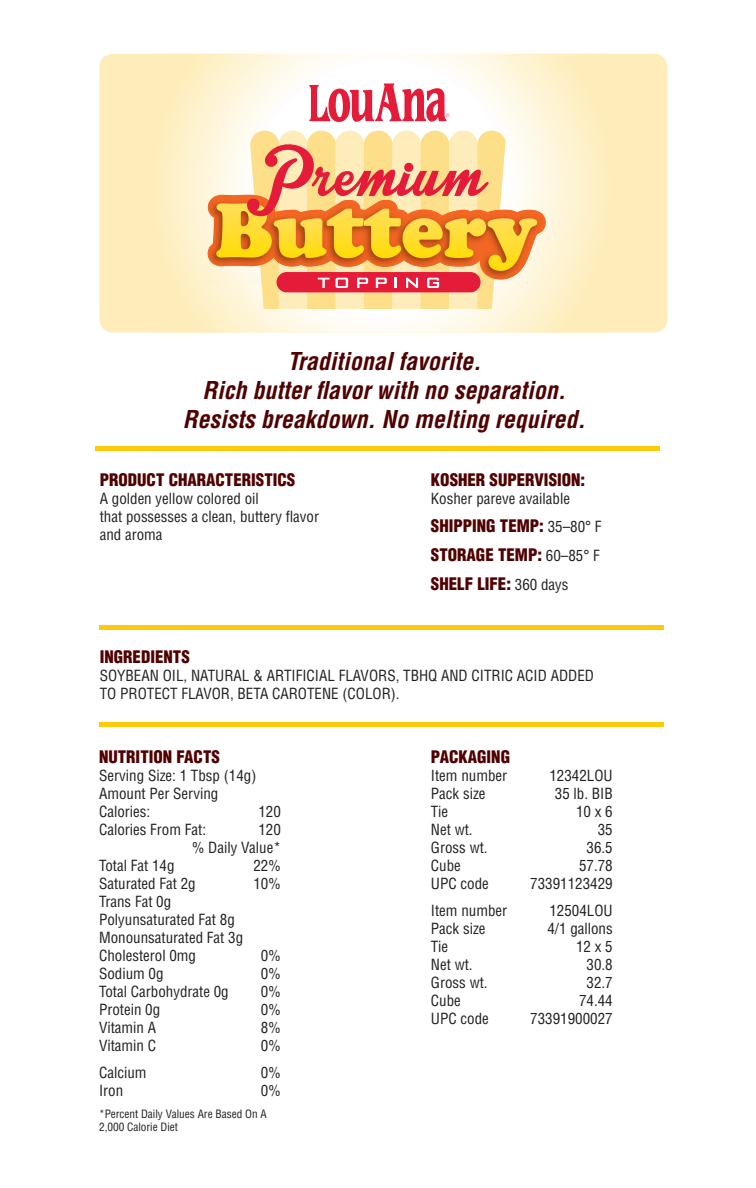
<style>
.page{position:relative;width:756px;height:1188px;background:#fff}
.page>*{position:absolute;margin:0;border:0;box-sizing:border-box;transform-origin:0 0}
.t1{font:italic 700 condensed 24px/28.8px "Helvetica";color:#500101;text-align:center}
.t2{font:900 condensed 16.8px/28.7px "Helvetica";color:#500101;text-align:justify}
.t3{font:condensed 15px/18px "Helvetica";color:#231f20}
.t4{font:condensed 11.25px/13.5px "Helvetica";color:#231f20}
.s1{font-weight:400;font-size:15px;color:#231f20}
</style>
<div class="page">
<div style="left:99px;top:54px;width:568px;height:279px;background:#feedba"></div>
<svg style="left:151px;top:54px;width:460px;height:279px"></svg>
<hr style="left:99px;top:626px;width:565px;height:4px;background:#feca0a">
<hr style="left:96px;top:446px;width:564px;height:4px;background:#feca0a">
<hr style="left:99px;top:722px;width:565px;height:4px;background:#feca0a">
<svg style="left:309px;top:83px;width:140px;height:40px"></svg>
<svg style="left:208px;top:131px;width:338px;height:178px;background:#f5b67a"></svg>
<h1 class="t1" style="left:183px;top:347px;width:404px">Traditional favorite.<br>Rich butter flavor with no separation.<br>Resists breakdown. No melting required.</h1>
<p class="t2" style="left:100px;top:465px;width:197px">PRODUCT CHARACTERISTICS</p>
<p class="t3" style="left:100px;top:489px;width:221px">A golden yellow colored oil<br>that possesses a clean, buttery flavor and aroma</p>
<p class="t2" style="left:431px;top:465px;width:156px">KOSHER SUPERVISION:</p>
<p class="t3" style="left:431px;top:489px;width:141px">Kosher pareve available</p>
<p class="t2" style="left:431px;top:512px;width:172px">SHIPPING TEMP: <span class="s1">35–80° F </span>STORAGE TEMP: <span class="s1">60–85° F </span>SHELF LIFE: <span class="s1">360 days</span></p>
<p class="t2" style="left:100px;top:642px;width:92px">INGREDIENTS</p>
<p class="t3" style="left:100px;top:666px;width:496px">SOYBEAN OIL, NATURAL &amp; ARTIFICIAL FLAVORS, TBHQ AND CITRIC ACID ADDED<br>TO PROTECT FLAVOR, BETA CAROTENE (COLOR).</p>
<p class="t2" style="left:99px;top:742px;width:122px">NUTRITION FACTS</p>
<p class="t3" style="left:99px;top:766px;width:159px">Serving Size: 1 Tbsp (14g)<br>Amount Per Serving<br>Calories:</p>
<p class="t3" style="left:258px;top:802px;width:24px">120</p>
<p class="t3" style="left:99px;top:820px;width:109px">Calories From Fat:</p>
<p class="t3" style="left:192px;top:820px;width:90px;text-align:right">120<br>% Daily Value*</p>
<p class="t3" style="left:99px;top:856px;width:77px">Total Fat 14g</p>
<p class="t3" style="left:253px;top:856px;width:29px">22%</p>
<p class="t3" style="left:99px;top:874px;width:98px">Saturated Fat 2g</p>
<p class="t3" style="left:253px;top:874px;width:29px">10%</p>
<p class="t3" style="left:99px;top:892px;width:146px">Trans Fat 0g<br>Polyunsaturated Fat 8g<br>Monounsaturated Fat 3g<br>Cholesterol 0mg</p>
<p class="t3" style="left:261px;top:946px;width:21px">0%</p>
<p class="t3" style="left:99px;top:964px;width:66px">Sodium 0g</p>
<p class="t3" style="left:261px;top:964px;width:21px">0%</p>
<p class="t3" style="left:99px;top:982px;width:131px">Total Carbohydrate 0g</p>
<p class="t3" style="left:261px;top:982px;width:21px">0%</p>
<p class="t3" style="left:99px;top:1000px;width:63px">Protein 0g</p>
<p class="t3" style="left:261px;top:1000px;width:21px">0%</p>
<p class="t3" style="left:99px;top:1018px;width:59px">Vitamin A</p>
<p class="t3" style="left:261px;top:1018px;width:21px">8%</p>
<p class="t3" style="left:99px;top:1036px;width:59px">Vitamin C</p>
<p class="t3" style="left:261px;top:1036px;width:21px">0%</p>
<p class="t3" style="left:99px;top:1063px;width:49px">Calcium</p>
<p class="t3" style="left:261px;top:1063px;width:21px">0%</p>
<p class="t3" style="left:99px;top:1081px;width:26px">Iron</p>
<p class="t3" style="left:261px;top:1081px;width:21px">0%</p>
<p class="t4" style="left:99px;top:1107px;width:169px">*Percent Daily Values Are Based On A<br>2,000 Calorie Diet</p>
<p class="t2" style="left:431px;top:742px;width:81px">PACKAGING</p>
<p class="t3" style="left:431px;top:766px;width:78px">Item number</p>
<p class="t3" style="left:549px;top:766px;width:65px">12342LOU</p>
<p class="t3" style="left:431px;top:784px;width:56px">Pack size</p>
<p class="t3" style="left:555px;top:784px;width:59px">35 lb. BIB</p>
<p class="t3" style="left:431px;top:802px;width:19px">Tie</p>
<p class="t3" style="left:576px;top:802px;width:38px">10 x 6</p>
<p class="t3" style="left:431px;top:820px;width:43px">Net wt.</p>
<p class="t3" style="left:598px;top:820px;width:16px">35</p>
<p class="t3" style="left:431px;top:838px;width:58px">Gross wt.</p>
<p class="t3" style="left:587px;top:838px;width:28px">36.5</p>
<p class="t3" style="left:431px;top:856px;width:31px">Cube</p>
<p class="t3" style="left:579px;top:856px;width:35px">57.78</p>
<p class="t3" style="left:431px;top:874px;width:59px">UPC code</p>
<p class="t3" style="left:530px;top:874px;width:84px">73391123429</p>
<p class="t3" style="left:431px;top:901px;width:78px">Item number</p>
<p class="t3" style="left:549px;top:901px;width:65px">12504LOU</p>
<p class="t3" style="left:431px;top:919px;width:56px">Pack size</p>
<p class="t3" style="left:547px;top:919px;width:67px">4/1 gallons</p>
<p class="t3" style="left:431px;top:937px;width:19px">Tie</p>
<p class="t3" style="left:576px;top:937px;width:38px">12 x 5</p>
<p class="t3" style="left:431px;top:955px;width:43px">Net wt.</p>
<p class="t3" style="left:587px;top:955px;width:28px">30.8</p>
<p class="t3" style="left:431px;top:973px;width:58px">Gross wt.</p>
<p class="t3" style="left:587px;top:973px;width:28px">32.7</p>
<p class="t3" style="left:431px;top:991px;width:31px">Cube</p>
<p class="t3" style="left:579px;top:991px;width:35px">74.44</p>
<p class="t3" style="left:431px;top:1009px;width:59px">UPC code</p>
<p class="t3" style="left:530px;top:1009px;width:84px">73391900027</p>
</div>
